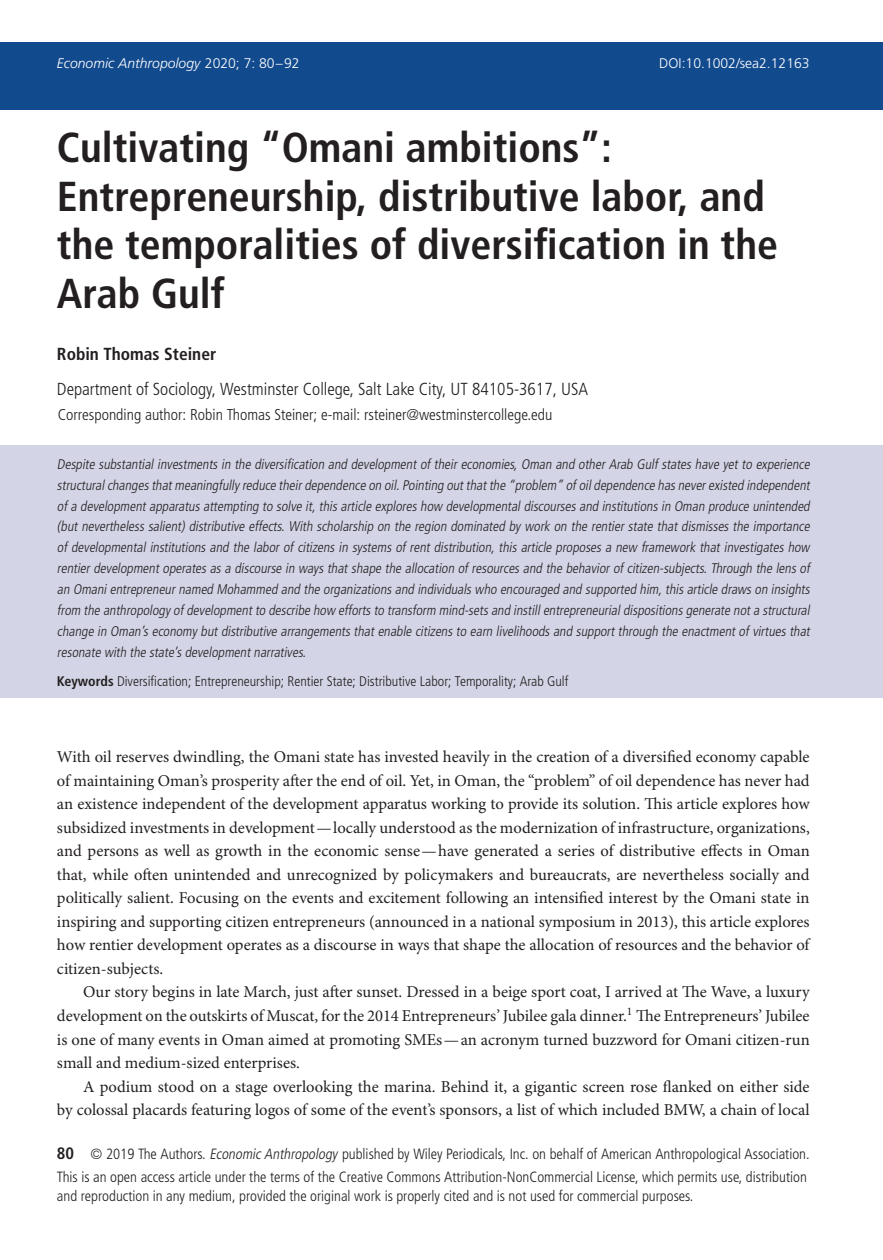
<style>
.page{position:relative;width:883px;height:1260px;background:#fff}
.page>*{position:absolute;margin:0;border:0;box-sizing:border-box;transform-origin:0 0}
.t1{font:700 condensed 41.82px/48.8px "Frutiger LT Std";color:#231f20}
.t2{font:300 condensed 17.5px "Frutiger LT Std";color:#231f20}
.t3{font:700 condensed 17.5px "Frutiger LT Std";color:#231f20}
.t4{font:16.62px/23.4px "Minion Pro";color:#231f20;text-align:justify}
.t5{font:300 condensed 15.75px "Frutiger LT Std";color:#231f20}
.t6{font:300 condensed 14.88px/23.3px "Frutiger LT Std";color:#231f20}
.t7{font:italic 300 condensed 14px/21px "Frutiger LT Std";color:#231f20}
.t8{font:300 condensed 14px "Frutiger LT Std";color:#231f20}
.t9{font:italic 300 14px "Frutiger LT Std";color:#fff}
.t10{font:300 14px "Frutiger LT Std";color:#fff}
.s1{font-style:normal}
.s2{font-weight:700}
.s3{font-weight:700;font-size:16.62px}
.s4{font-style:italic}
</style>
<div class="page">
<div style="left:0;top:42px;width:883px;height:68px;background:#124a8e"></div>
<div style="left:0;top:446px;width:883px;height:252px;background:#d3d5e7"></div>
<p class="t9" style="left:57px;top:57px;width:244px">Economic Anthropology <span class="s1">2020; 7: 80–92</span></p>
<p class="t10" style="left:659px;top:57px;width:152px">DOI:10.1002/sea2.12163</p>
<h1 class="t1" style="left:57px;top:126px;width:722px">Cultivating “Omani ambitions”:<br>Entrepreneurship, distributive labor, and the temporalities of diversification in the Arab Gulf</h1>
<p class="t3" style="left:57px;top:347px;width:161px">Robin Thomas Steiner</p>
<p class="t2" style="left:57px;top:382px;width:533px">Department of Sociology, Westminster College, Salt Lake City, UT 84105-3617, USA</p>
<p class="t5" style="left:58px;top:408px;width:496px">Corresponding author: Robin Thomas Steiner; e-mail: rsteiner@westminstercollege.edu</p>
<p class="t7" style="left:57px;top:454px;width:757px">Despite substantial investments in the diversification and development of their economies, Oman and other Arab Gulf states have yet to experience structural changes that meaningfully reduce their dependence on oil. Pointing out that the “problem” of oil dependence has never existed independent of a development apparatus attempting to solve it, this article explores how developmental discourses and institutions in Oman produce unintended (but nevertheless salient) distributive effects. With scholarship on the region dominated by work on the rentier state that dismisses the importance of developmental institutions and the labor of citizens in systems of rent distribution, this article proposes a new framework that investigates how rentier development operates as a discourse in ways that shape the allocation of resources and the behavior of citizen-subjects. Through the lens of an Omani entrepreneur named Mohammed and the organizations and individuals who encouraged and supported him, this article draws on insights from the anthropology of development to describe how efforts to transform mind-sets and instill entrepreneurial dispositions generate not a structural change in Oman’s economy but distributive arrangements that enable citizens to earn livelihoods and support through the enactment of virtues that resonate with the state’s development narratives.</p>
<p class="t8" style="left:57px;top:676px;width:513px"><span class="s2">Keywords</span> Diversification; Entrepreneurship; Rentier State; Distributive Labor; Temporality; Arab Gulf</p>
<p class="t4" style="left:57px;top:747px;width:754px">With oil reserves dwindling, the Omani state has invested heavily in the creation of a diversified economy capable of maintaining Oman’s prosperity after the end of oil. Yet, in Oman, the “problem” of oil dependence has never had an existence independent of the development apparatus working to provide its solution. This article explores how subsidized investments in development—locally understood as the modernization of infrastructure, organizations, and persons as well as growth in the economic sense—have generated a series of distributive effects in Oman that, while often unintended and unrecognized by policymakers and bureaucrats, are nevertheless socially and politically salient. Focusing on the events and excitement following an intensified interest by the Omani state in inspiring and supporting citizen entrepreneurs (announced in a national symposium in 2013), this article explores how rentier development operates as a discourse in ways that shape the allocation of resources and the behavior of citizen-subjects.</p>
<p class="t4" style="left:57px;top:982px;width:754px;text-indent:26px">Our story begins in late March, just after sunset. Dressed in a beige sport coat, I arrived at The Wave, a luxury development on the outskirts of Muscat, for the 2014 Entrepreneurs’ Jubilee gala dinner.<sup>1</sup> The Entrepreneurs’ Jubilee is one of many events in Oman aimed at promoting SMEs—an acronym turned buzzword for Omani citizen-run small and medium-sized enterprises.</p>
<p class="t4" style="left:57px;top:1076px;width:754px;text-align:right">A podium stood on a stage overlooking the marina. Behind it, a gigantic screen rose flanked on either side<br>by colossal placards featuring logos of some of the event’s sponsors, a list of which included BMW, a chain of local</p>
<p class="t6" style="left:57px;top:1143px;width:754px"><span class="s3">80</span> © 2019 The Authors. <span class="s4">EconomicAnthropology</span> published by Wiley Periodicals, Inc. on behalf of American Anthropological Association.<br>This is an open access article under the terms of the Creative Commons Attribution-NonCommercial License, which permits use, distribution</p>
<p class="t6" style="left:57px;top:1185px;width:638px">and reproduction in any medium, provided the original work is properly cited and is not used for commercial purposes.</p>
</div>
